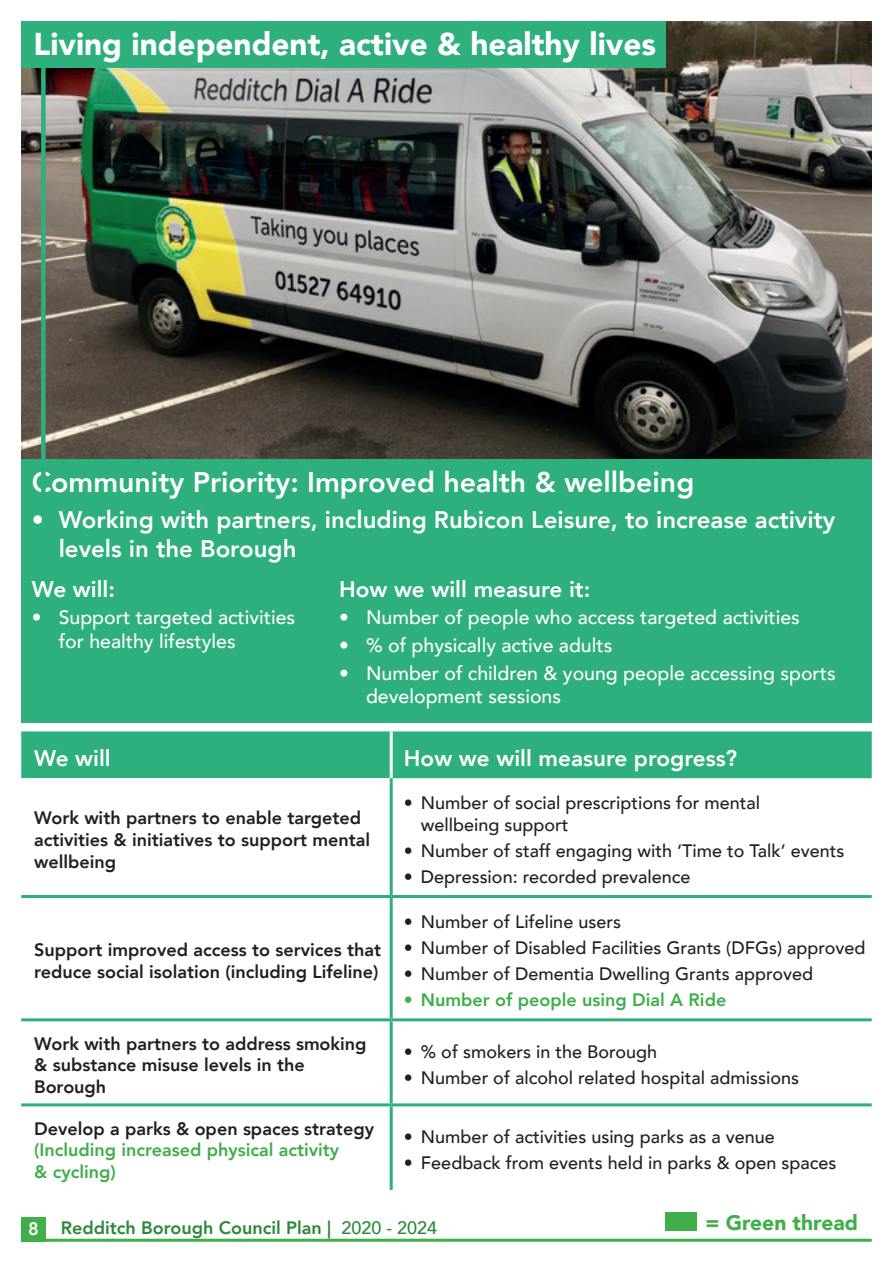
<style>
.page{position:relative;width:893px;height:1263px;background:#fff}
.page>*{position:absolute;margin:0;border:0;box-sizing:border-box;transform-origin:0 0}
.t1{font:900 31.5px "Avenir";color:#fff}
.t2{font:800 28.5px "Avenir";color:#fff}
.t3{font:800 24px/28.8px "Avenir";color:#fff}
.t4{font:800 22.5px "Avenir";color:#fff}
.t5{font:900 21px "Avenir";color:#40ae49}
.t6{font:500 19.5px/23.4px "Avenir";color:#fff}
.t7{font:500 18px/21.6px "Avenir";color:#231f20}
.t8{font:800 18px/21.6px "Avenir";color:#231f20}
.t9{font:800 18px/21.6px "Avenir";color:#40ae49}
.t10{font:800 18px "Avenir";color:#2b8938}
.s1{color:#fff}
.s2{font-weight:500}
</style>
<div class="page">
<img style="left:21px;top:21px;width:851px;height:438px">
<div style="left:21px;top:1217px;width:25px;height:25px;background:#40ae49"></div>
<hr style="left:21px;top:1239px;width:851px;height:3px;background:#40ae49">
<div style="left:21px;top:21px;width:645px;height:47px;background:#2eaf7e"></div>
<div style="left:21px;top:459px;width:851px;height:263px;background:#2eaf7e"></div>
<div style="left:21px;top:731px;width:851px;height:47px;background:#2eaf7e"></div>
<svg style="left:21px;top:778px;width:369px;height:412px"></svg>
<hr style="left:390px;top:731px;width:3px;height:47px;background:#fff">
<hr style="left:390px;top:778px;width:3px;height:117px;background:#2eaf7e">
<hr style="left:21px;top:895px;width:370px;height:3px;background:#2eaf7e">
<hr style="left:391px;top:895px;width:481px;height:3px;background:#2eaf7e">
<hr style="left:390px;top:898px;width:3px;height:120px;background:#2eaf7e">
<hr style="left:21px;top:1018px;width:370px;height:3px;background:#2eaf7e">
<hr style="left:391px;top:1018px;width:481px;height:3px;background:#2eaf7e">
<hr style="left:390px;top:1021px;width:3px;height:82px;background:#2eaf7e">
<hr style="left:390px;top:1106px;width:3px;height:84px;background:#2eaf7e">
<hr style="left:21px;top:1103px;width:370px;height:3px;background:#2eaf7e">
<hr style="left:391px;top:1103px;width:481px;height:3px;background:#2eaf7e">
<div style="left:41px;top:64px;width:5px;height:438px;background:#2eaf7e"></div>
<div style="left:665px;top:1212px;width:31px;height:18px;background:#40ae49"></div>
<h1 class="t1" style="left:33px;top:17px;width:624px">Living independent, active &amp; healthy lives</h1>
<h2 class="t2" style="left:32px;top:460px;width:664px">Community Priority: Improved health &amp; wellbeing</h2>
<h3 class="t3" style="left:59px;top:505px;width:778px;text-indent:-27px">• Working with partners, including Rubicon Leisure, to increase activity levels in the Borough</h3>
<p class="t4" style="left:32px;top:571px;width:85px">We will:</p>
<p class="t6" style="left:59px;top:605px;width:238px;text-indent:-27px">• Support targeted activities for healthy lifestyles</p>
<p class="t4" style="left:339px;top:571px;width:253px">How we will measure it:</p>
<p class="t6" style="left:339px;top:605px;width:462px">• Number of people who access targeted activities</p>
<p class="t6" style="left:339px;top:632px;width:275px">• % of physically active adults</p>
<p class="t6" style="left:366px;top:660px;width:471px;text-indent:-27px">• Number of children &amp; young people accessing sports development sessions</p>
<p class="t4" style="left:34px;top:741px;width:78px">We will</p>
<p class="t4" style="left:404px;top:741px;width:335px">How we will measure progress?</p>
<p class="t8" style="left:34px;top:807px;width:338px">Work with partners to enable targeted activities &amp; initiatives to support mental wellbeing</p>
<p class="t7" style="left:421px;top:791px;width:341px;text-indent:-17px">• Number of social prescriptions for mental wellbeing support</p>
<p class="t7" style="left:404px;top:839px;width:442px">• Number of staff engaging with ‘Time to Talk’ events</p>
<p class="t7" style="left:404px;top:865px;width:288px">• Depression: recorded prevalence</p>
<p class="t8" style="left:34px;top:939px;width:348px">Support improved access to services that reduce social isolation (including Lifeline)</p>
<p class="t7" style="left:404px;top:910px;width:219px">• Number of Lifeline users</p>
<p class="t7" style="left:404px;top:936px;width:463px">• Number of Disabled Facilities Grants (DFGs) approved</p>
<p class="t7" style="left:404px;top:962px;width:411px">• Number of Dementia Dwelling Grants approved</p>
<p class="t9" style="left:404px;top:989px;width:324px">• Number of people using Dial A Ride</p>
<p class="t8" style="left:34px;top:1033px;width:334px">Work with partners to address smoking &amp; substance misuse levels in the<br>Borough</p>
<p class="t7" style="left:404px;top:1040px;width:255px">• % of smokers in the Borough</p>
<p class="t7" style="left:404px;top:1066px;width:397px">• Number of alcohol related hospital admissions</p>
<p class="t8" style="left:34px;top:1118px;width:341px">Develop a parks &amp; open spaces strategy</p>
<p class="t9" style="left:34px;top:1139px;width:307px">(Including increased physical activity &amp; cycling)</p>
<p class="t7" style="left:404px;top:1125px;width:372px">• Number of activities using parks as a venue</p>
<p class="t7" style="left:404px;top:1151px;width:434px">• Feedback from events held in parks &amp; open spaces</p>
<p class="t5" style="left:705px;top:1204px;width:154px">= Green thread</p>
<p class="t10" style="left:28px;top:1214px;width:411px"><span class="s1">8</span> Redditch Borough Council Plan | <span class="s2">2020 - 2024</span></p>
</div>
